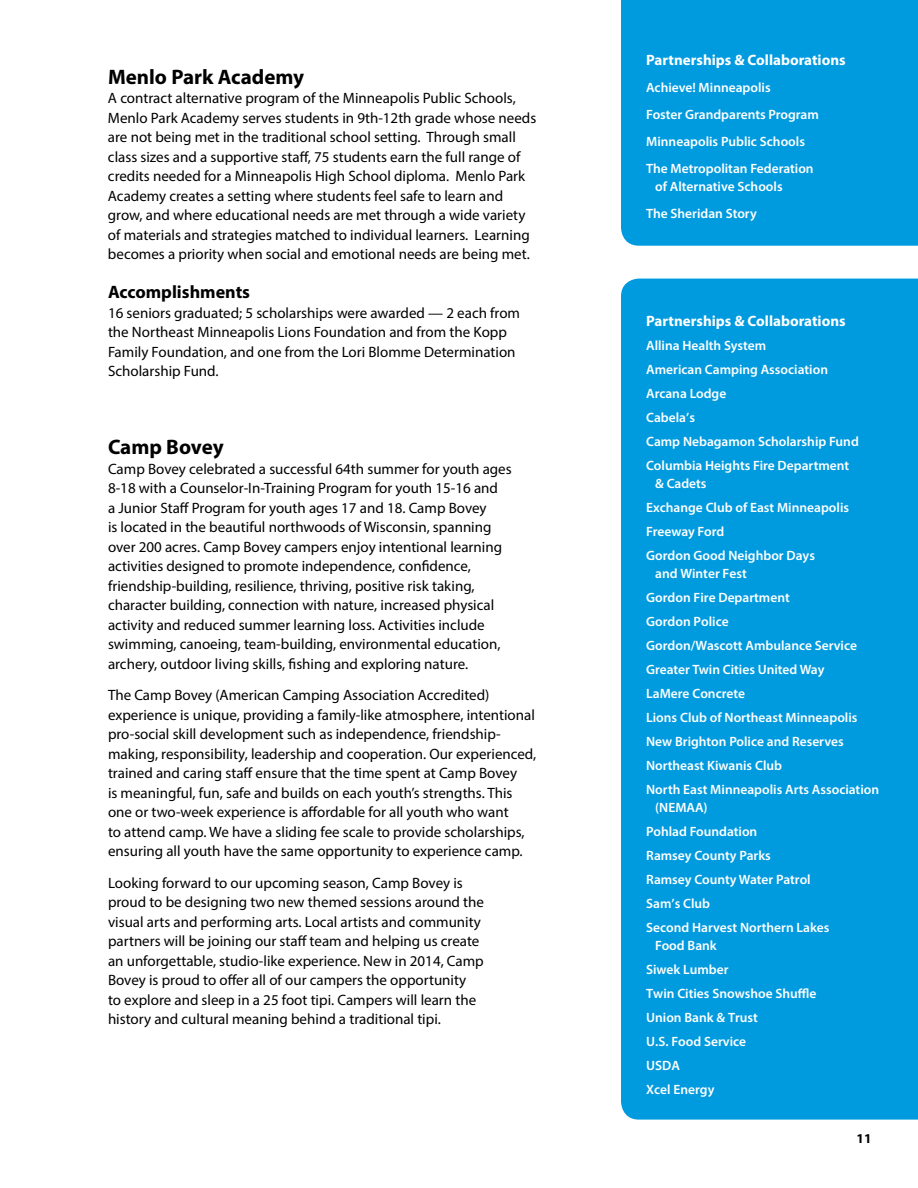
<style>
.page{position:relative;width:918px;height:1188px;background:#fff}
.page>*{position:absolute;margin:0;border:0;box-sizing:border-box;transform-origin:0 0}
.t1{font:700 21px "Myriad Pro";color:#000}
.t2{font:700 18px "Myriad Pro";color:#000}
.t3{font:15px/19.5px "Myriad Pro";color:#000}
.t4{font:700 15px "Myriad Pro";color:#fff}
.t5{font:600 13.5px/24px "Myriad Pro";color:#fff}
.t6{font:700 13.5px "Myriad Pro";color:#000}
</style>
<div class="page">
<div style="left:621px;top:279px;width:297px;height:841px;background:#009bdf"></div>
<div style="left:621px;top:0;width:297px;height:246px;background:#009bdf"></div>
<h1 class="t1" style="left:108px;top:63px;width:198px">Menlo Park Academy</h1>
<p class="t3" style="left:108px;top:88px;width:430px">A contract alternative program of the Minneapolis Public Schools, Menlo Park Academy serves students in 9th-12th grade whose needs are not being met in the traditional school setting. Through small class sizes and a supportive staff, 75 students earn the full range of credits needed for a Minneapolis High School diploma. Menlo Park Academy creates a setting where students feel safe to learn and grow, and where educational needs are met through a wide variety of materials and strategies matched to individual learners. Learning becomes a priority when social and emotional needs are being met.</p>
<p class="t2" style="left:108px;top:280px;width:144px">Accomplishments</p>
<p class="t3" style="left:108px;top:303px;width:414px">16 seniors graduated; 5 scholarships were awarded — 2 each from the Northeast Minneapolis Lions Foundation and from the Kopp Family Foundation, and one from the Lori Blomme Determination Scholarship Fund.</p>
<h1 class="t1" style="left:108px;top:433px;width:117px">Camp Bovey</h1>
<p class="t3" style="left:108px;top:459px;width:405px">Camp Bovey celebrated a successful 64th summer for youth ages 8-18 with a Counselor-In-Training Program for youth 15-16 and<br>a Junior Staff Program for youth ages 17 and 18. Camp Bovey<br>is located in the beautiful northwoods of Wisconsin, spanning over 200 acres. Camp Bovey campers enjoy intentional learning activities designed to promote independence, confidence, friendship-building, resilience, thriving, positive risk taking, character building, connection with nature, increased physical activity and reduced summer learning loss. Activities include swimming, canoeing, team-building, environmental education, archery, outdoor living skills, fishing and exploring nature.</p>
<p class="t3" style="left:108px;top:685px;width:430px">The Camp Bovey (American Camping Association Accredited) experience is unique, providing a family-like atmosphere, intentional pro-social skill development such as independence, friendship&shy;making, responsibility, leadership and cooperation. Our experienced, trained and caring staff ensure that the time spent at Camp Bovey<br>is meaningful, fun, safe and builds on each youth’s strengths. This one or two-week experience is affordable for all youth who want<br>to attend camp. We have a sliding fee scale to provide scholarships, ensuring all youth have the same opportunity to experience camp.</p>
<p class="t3" style="left:108px;top:873px;width:378px">Looking forward to our upcoming season, Camp Bovey is proud to be designing two new themed sessions around the visual arts and performing arts. Local artists and community partners will be joining our staff team and helping us create an unforgettable, studio-like experience. New in 2014, Camp Bovey is proud to offer all of our campers the opportunity<br>to explore and sleep in a 25 foot tipi. Campers will learn the history and cultural meaning behind a traditional tipi.</p>
<p class="t4" style="left:646px;top:50px;width:201px">Partnerships &amp; Collaborations</p>
<p class="t5" style="left:646px;top:74px;width:174px;line-height:27px">Achieve! Minneapolis<br>Foster Grandparents Program<br>Minneapolis Public Schools<br>The Metropolitan Federation</p>
<p class="t5" style="left:646px;top:173px;width:138px;line-height:27px;text-indent:9px">of Alternative Schools<br>The Sheridan Story</p>
<p class="t4" style="left:646px;top:311px;width:201px">Partnerships &amp; Collaborations</p>
<p class="t5" style="left:646px;top:333px;width:214px">Allina Health System<br>American Camping Association<br>Arcana Lodge<br>Cabela’s<br>Camp Nebagamon Scholarship Fund<br>Columbia Heights Fire Department</p>
<p class="t5" style="left:646px;top:471px;width:204px;text-indent:9px">&amp; Cadets<br>Exchange Club of East Minneapolis<br>Freeway Ford<br>Gordon Good Neighbor Days</p>
<p class="t5" style="left:646px;top:561px;width:234px;text-indent:9px">and Winter Fest<br>Gordon Fire Department<br>Gordon Police<br>Gordon/Wascott Ambulance Service<br>Greater Twin Cities United Way<br>LaMere Concrete<br>Lions Club of Northeast Minneapolis<br>New Brighton Police and Reserves<br>Northeast Kiwanis Club<br>North East Minneapolis Arts Association</p>
<p class="t5" style="left:646px;top:795px;width:185px;text-indent:9px">(NEMAA)<br>Pohlad Foundation<br>Ramsey County Parks<br>Ramsey County Water Patrol<br>Sam’s Club<br>Second Harvest Northern Lakes</p>
<p class="t5" style="left:646px;top:933px;width:172px;text-indent:9px">Food Bank<br>Siwek Lumber<br>Twin Cities Snowshoe Shuffle<br>Union Bank &amp; Trust<br>U.S. Food Service<br>USDA<br>Xcel Energy</p>
<p class="t6" style="left:857px;top:1129px;width:16px">11</p>
</div>
